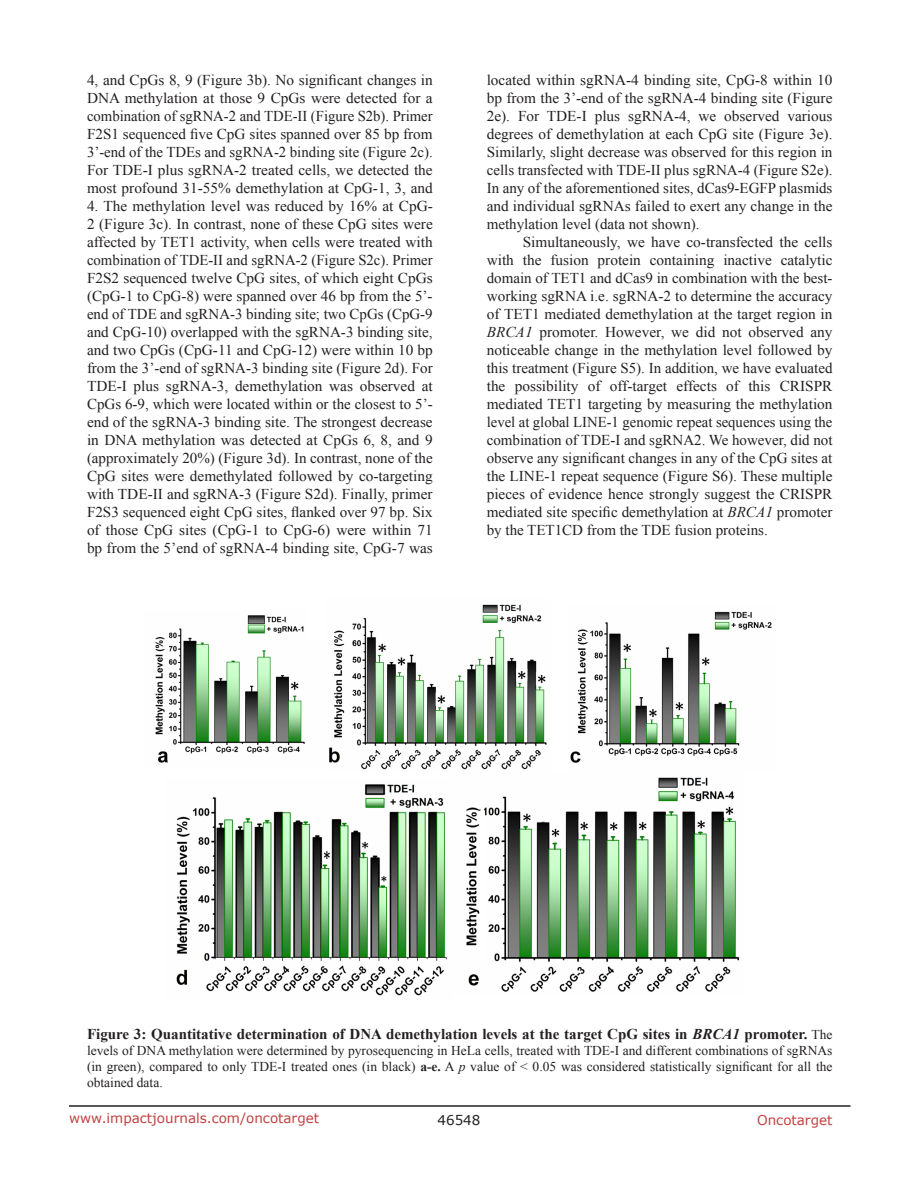
<style>
.page{position:relative;width:918px;height:1188px;background:#fff}
.page>*{position:absolute;margin:0;border:0;box-sizing:border-box;transform-origin:0 0}
.t1{font:15px/18px "Times New Roman";color:#231f20;text-align:justify}
.t2{font:700 15px "Times New Roman";color:#231f20}
.t3{font:13.5px/16.2px "Times New Roman";color:#231f20;text-align:justify}
.t4{font:13.5px "Verdana";color:#c24141}
.t5{font:13.5px "Verdana";color:#231f20}
.s1{font-style:italic}
.s2{font-weight:400;font-size:13.5px}
.s3{font-weight:700}
</style>
<div class="page">
<hr style="left:69px;top:1105px;width:781px;height:2px;background:#231f20">
<img style="left:155px;top:604px;width:617px;height:392px">
<p class="t1" style="left:87px;top:71px;width:347px">4, and CpGs 8, 9 (Figure 3b). No significant changes in DNA methylation at those 9 CpGs were detected for a combination of sgRNA-2 and TDE-II (Figure S2b). Primer F2S1 sequenced five CpG sites spanned over 85 bp from 3’-end of the TDEs and sgRNA-2 binding site (Figure 2c).<br>For TDE-I plus sgRNA-2 treated cells, we detected the most profound 31-55% demethylation at CpG-1, 3, and</p>
<p class="t1" style="left:87px;top:197px;width:347px">4. The methylation level was reduced by 16% at CpG-2 (Figure 3c). In contrast, none of these CpG sites were affected by TET1 activity, when cells were treated with combination of TDE-II and sgRNA-2 (Figure S2c). Primer F2S2 sequenced twelve CpG sites, of which eight CpGs (CpG-1 to CpG-8) were spanned over 46 bp from the 5’- end of TDE and sgRNA-3 binding site; two CpGs (CpG-9 and CpG-10) overlapped with the sgRNA-3 binding site, and two CpGs (CpG-11 and CpG-12) were within 10 bp from the 3’-end of sgRNA-3 binding site (Figure 2d). For TDE-I plus sgRNA-3, demethylation was observed at CpGs 6-9, which were located within or the closest to 5’- end of the sgRNA-3 binding site. The strongest decrease in DNA methylation was detected at CpGs 6, 8, and 9 (approximately 20%) (Figure 3d). In contrast, none of the CpG sites were demethylated followed by co-targeting with TDE-II and sgRNA-3 (Figure S2d). Finally, primer F2S3 sequenced eight CpG sites, flanked over 97 bp. Six of those CpG sites (CpG-1 to CpG-6) were within 71 bp from the 5’end of sgRNA-4 binding site, CpG-7 was</p>
<p class="t1" style="left:487px;top:71px;width:347px">located within sgRNA-4 binding site, CpG-8 within 10 bp from the 3’-end of the sgRNA-4 binding site (Figure 2e). For TDE-I plus sgRNA-4, we observed various degrees of demethylation at each CpG site (Figure 3e).<br>Similarly, slight decrease was observed for this region in cells transfected with TDE-II plus sgRNA-4 (Figure S2e).<br>In any of the aforementioned sites, dCas9-EGFP plasmids and individual sgRNAs failed to exert any change in the methylation level (data not shown).</p>
<p class="t1" style="left:487px;top:233px;width:347px;text-indent:36px">Simultaneously, we have co-transfected the cells with the fusion protein containing inactive catalytic domain of TET1 and dCas9 in combination with the best&shy;working sgRNA i.e. sgRNA-2 to determine the accuracy of TET1 mediated demethylation at the target region in <span class="s1">BRCA1</span> promoter. However, we did not observed any noticeable change in the methylation level followed by this treatment (Figure S5). In addition, we have evaluated the possibility of off-target effects of this CRISPR mediated TET1 targeting by measuring the methylation level at global LINE-1 genomic repeat sequences using the combination of TDE-I and sgRNA2. We however, did not observe any significant changes in any of the CpG sites at the LINE-1 repeat sequence (Figure S6). These multiple pieces of evidence hence strongly suggest the CRISPR mediated site specific demethylation at <span class="s1">BRCA1</span> promoter by the TET1CD from the TDE fusion proteins.</p>
<p class="t2" style="left:87px;top:1023px;width:747px">Figure 3: Quantitative determination of DNA demethylation levels at the target CpG sites in <span class="s1">BRCA1</span> promoter. <span class="s2">The</span></p>
<p class="t3" style="left:87px;top:1042px;width:747px">levels of DNA methylation were determined by pyrosequencing in HeLa cells, treated with TDE-I and different combinations of sgRNAs (in green), compared to only TDE-I treated ones (in black) <span class="s3">a-e.</span> A <span class="s1">p</span> value of &lt; 0.05 was considered statistically significant for all the obtained data.</p>
<p class="t4" style="left:69px;top:1109px;width:252px">www.impactjournals.com/oncotarget</p>
<p class="t5" style="left:438px;top:1111px;width:44px">46548</p>
<p class="t4" style="left:757px;top:1111px;width:77px">Oncotarget</p>
</div>
